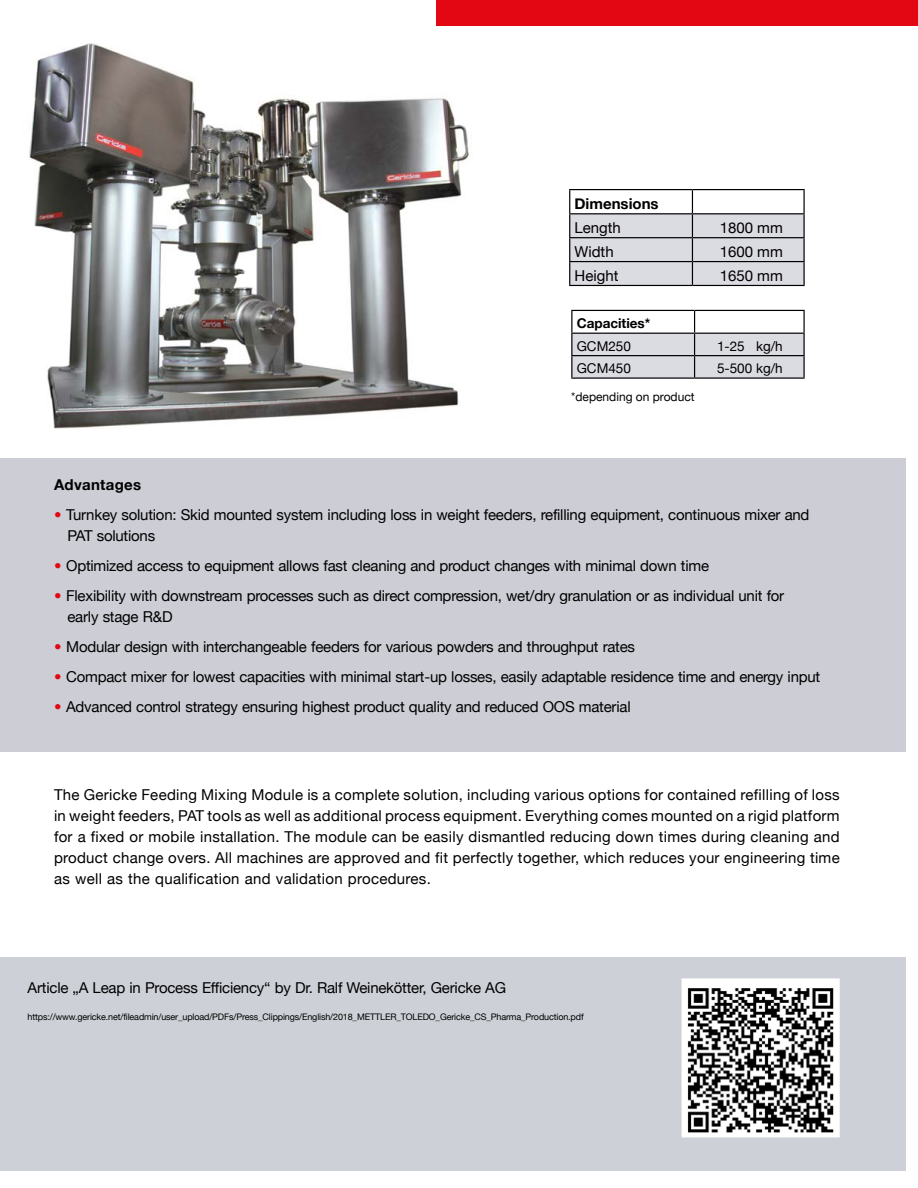
<style>
.page{position:relative;width:918px;height:1188px;background:#fff}
.page>*{position:absolute;margin:0;border:0;box-sizing:border-box;transform-origin:0 0}
.t1{font:15px/21px "Helvetica Neue";letter-spacing:-.015em;color:#000}
.t2{font:700 15px "Helvetica Neue";letter-spacing:.01em;color:#000}
.t3{font:13.5px "Helvetica Neue";color:#000}
.t4{font:700 13.5px "Helvetica Neue";color:#000}
.t5{font:12px "Helvetica Neue";color:#000}
.t6{font:9px "Helvetica Neue";letter-spacing:-.015em;color:#000}
.s1{font-family:"Meta Plus";font-weight:700;color:#e30613}
</style>
<div class="page">
<div style="left:0;top:958px;width:906px;height:213px;background:#cdd1d7"></div>
<div style="left:436px;top:0;width:482px;height:26px;background:#e30613"></div>
<div style="left:0;top:459px;width:906px;height:293px;background:#cccdd5"></div>
<img style="left:29px;top:43px;width:440px;height:386px">
<img style="left:685px;top:982px;width:152px;height:152px">
<div style="left:682px;top:978px;width:158px;height:159px;border:2px solid #fff"></div>
<hr style="left:569px;top:189px;width:123px;height:1px;background:#000">
<hr style="left:692px;top:189px;width:113px;height:1px;background:#000">
<hr style="left:803px;top:190px;width:2px;height:23px;background:#000">
<hr style="left:692px;top:213px;width:113px;height:1px;background:#000">
<hr style="left:803px;top:214px;width:2px;height:23px;background:#000">
<hr style="left:692px;top:237px;width:113px;height:1px;background:#000">
<hr style="left:803px;top:238px;width:2px;height:23px;background:#000">
<hr style="left:692px;top:261px;width:113px;height:1px;background:#000">
<svg style="left:569px;top:190px;width:235px;height:95px"></svg>
<hr style="left:803px;top:262px;width:2px;height:23px;background:#000">
<hr style="left:569px;top:285px;width:123px;height:1px;background:#000">
<hr style="left:692px;top:285px;width:113px;height:1px;background:#000">
<hr style="left:571px;top:310px;width:124px;height:1px;background:#000">
<hr style="left:695px;top:310px;width:110px;height:1px;background:#000">
<hr style="left:803px;top:311px;width:2px;height:22px;background:#000">
<hr style="left:695px;top:333px;width:110px;height:1px;background:#000">
<hr style="left:803px;top:334px;width:2px;height:21px;background:#000">
<hr style="left:695px;top:355px;width:110px;height:1px;background:#000">
<svg style="left:571px;top:311px;width:233px;height:66px"></svg>
<hr style="left:803px;top:356px;width:2px;height:21px;background:#000">
<hr style="left:571px;top:377px;width:124px;height:2px;background:#000">
<hr style="left:695px;top:377px;width:110px;height:2px;background:#000">
<p class="t2" style="left:575px;top:192px;width:86px">Dimensions</p>
<p class="t1" style="left:575px;top:218px;width:48px">Length</p>
<p class="t1" style="left:720px;top:218px;width:65px">1800 mm</p>
<p class="t1" style="left:575px;top:242px;width:41px">Width</p>
<p class="t1" style="left:720px;top:242px;width:65px">1600 mm</p>
<p class="t1" style="left:575px;top:266px;width:45px">Height</p>
<p class="t1" style="left:720px;top:266px;width:65px">1650 mm</p>
<p class="t4" style="left:577px;top:313px;width:75px">Capacities*</p>
<p class="t3" style="left:577px;top:336px;width:56px">GCM250</p>
<p class="t3" style="left:717px;top:336px;width:67px">1-25 kg/h</p>
<p class="t3" style="left:577px;top:359px;width:56px">GCM450</p>
<p class="t3" style="left:717px;top:359px;width:67px">5-500 kg/h</p>
<p class="t5" style="left:571px;top:388px;width:125px">*depending on product</p>
<p class="t2" style="left:54px;top:473px;width:89px">Advantages</p>
<p class="t1" style="left:68px;top:505px;width:744px;text-indent:-14px"><span class="s1">•</span> Turnkey solution: Skid mounted system including loss in weight feeders, refilling equipment, continuous mixer and<br>PAT solutions</p>
<p class="t1" style="left:54px;top:556px;width:657px"><span class="s1">•</span> Optimized access to equipment allows fast cleaning and product changes with minimal down time</p>
<p class="t1" style="left:68px;top:586px;width:718px;text-indent:-14px"><span class="s1">•</span> Flexibility with downstream processes such as direct compression, wet/dry granulation or as individual unit for early stage R&amp;D</p>
<p class="t1" style="left:54px;top:637px;width:583px"><span class="s1">•</span> Modular design with interchangeable feeders for various powders and throughput rates</p>
<p class="t1" style="left:54px;top:667px;width:768px"><span class="s1">•</span> Compact mixer for lowest capacities with minimal start-up losses, easily adaptable residence time and energy input</p>
<p class="t1" style="left:54px;top:697px;width:578px"><span class="s1">•</span> Advanced control strategy ensuring highest product quality and reduced OOS material</p>
<p class="t1" style="left:54px;top:785px;width:787px;text-align:justify">The Gericke Feeding Mixing Module is a complete solution, including various options for contained refilling of loss in weight feeders, PAT tools as well as additional process equipment. Everything comes mounted on a rigid platform for a fixed or mobile installation. The module can be easily dismantled reducing down times during cleaning and product change overs. All machines are approved and fit perfectly together, which reduces your engineering time as well as the qualification and validation procedures.</p>
<p class="t1" style="left:28px;top:978px;width:480px">Article „A Leap in Process Efficiency“ by Dr. Ralf Weinekötter, Gericke AG</p>
<p class="t6" style="left:28px;top:1010px;width:558px">https://www.gericke.net/fileadmin/user_upload/PDFs/Press_Clippings/English/2018_METTLER_TOLEDO_Gericke_CS_Pharma_Production.pdf</p>
</div>
